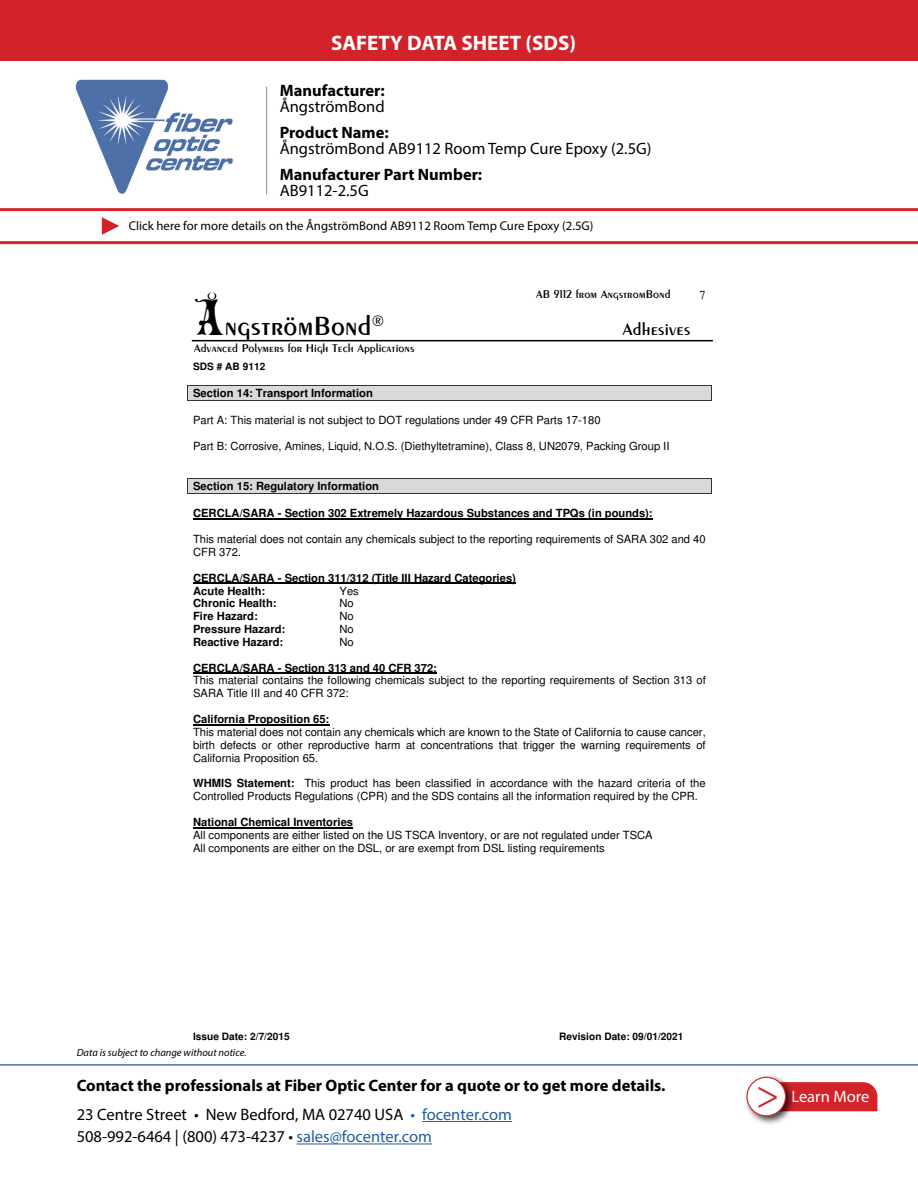
<style>
.page{position:relative;width:918px;height:1188px;background:#fff}
.page>*{position:absolute;margin:0;border:0;box-sizing:border-box;transform-origin:0 0}
.t1{font:42px "Minion Pro";color:#d2232a}
.t2{font:28.5px "Penwin";color:#000}
.t3{font:700 21px "Myriad Pro";color:#fff}
.t4{font:18.3px "Penwin";color:#000}
.t5{font:16.5px/22.5px "Myriad Pro";color:#000}
.t6{font:700 16.5px/16.5px "Myriad Pro";color:#000}
.t7{font:16.5px "Myriad Pro";color:#fff}
.t8{font:12.75px "Myriad Pro";color:#000}
.t9{font:12.15px "Penwin";color:#000}
.t10{font:12.15px "Times";color:#000}
.t11{font:11.25px/12.9px "Helvetica";color:#000}
.t12{font:700 11.25px/12.9px "Helvetica";color:#000}
.t13{font:italic 10.5px "Myriad Pro";color:#000}
.t14{font:700 10.2px "Helvetica";color:#000}
.s1{font-weight:400}
.s2{font-weight:700}
.s3{font-family:"Max Circus";font-size:48.75px}
.s4{color:#215e9e}
</style>
<div class="page">
<hr style="left:422px;top:1121px;width:90px;height:1px;background:#215e9e">
<hr style="left:297px;top:1144px;width:135px;height:1px;background:#215e9e">
<hr style="left:0;top:1064px;width:918px;height:2px;background:#4f70a8">
<img style="left:75px;top:79px;width:158px;height:115px">
<hr style="left:266px;top:87px;width:1px;height:107px;background:#8a8c8e">
<div style="left:796px;top:1082px;width:81px;height:29px;background:#d2232a"></div>
<div style="left:743px;top:1074px;width:53px;height:52px;background:#000;opacity:.75"></div>
<div style="left:747px;top:1077px;width:39px;height:39px;background:#fff;border-radius:50%"></div>
<div style="left:746px;top:1077px;width:40px;height:39px;border:1px solid #d2232a;border-radius:50%"></div>
<hr style="left:0;top:241px;width:918px;height:3px;background:#d2232a">
<hr style="left:0;top:208px;width:918px;height:3px;background:#d2232a">
<svg style="left:102px;top:217px;width:17px;height:18px"></svg>
<div style="left:0;top:0;width:918px;height:60px;background:#d2232a"></div>
<svg style="left:191px;top:340px;width:297px;height:2px"></svg>
<hr style="left:192px;top:340px;width:521px;height:1px;background:#000">
<div style="left:188px;top:385px;width:523px;height:15px;background:#d9d9d9"></div>
<hr style="left:188px;top:385px;width:523px;height:1px;background:#333">
<hr style="left:188px;top:400px;width:523px;height:1px;background:#333">
<svg style="left:187px;top:385px;width:1px;height:16px"></svg>
<svg style="left:711px;top:385px;width:1px;height:16px"></svg>
<div style="left:188px;top:479px;width:523px;height:14px;background:#d9d9d9"></div>
<hr style="left:188px;top:478px;width:523px;height:1px;background:#333">
<hr style="left:188px;top:493px;width:523px;height:1px;background:#333">
<svg style="left:187px;top:478px;width:1px;height:16px"></svg>
<svg style="left:711px;top:478px;width:1px;height:16px"></svg>
<hr style="left:193px;top:518px;width:460px;height:2px;background:#000">
<hr style="left:193px;top:583px;width:323px;height:1px;background:#000">
<hr style="left:193px;top:673px;width:244px;height:1px;background:#000">
<hr style="left:193px;top:724px;width:136px;height:2px;background:#000">
<hr style="left:193px;top:827px;width:160px;height:1px;background:#000">
<p class="t3" style="left:331px;top:29px;width:246px">SAFETY DATA SHEET (SDS)</p>
<p class="t6" style="left:280px;top:81px;width:107px">Manufacturer:<br><span class="s1">ÅngströmBond</span></p>
<p class="t5" style="left:280px;top:124px;width:373px;line-height:16.5px"><span class="s2">Product Name:<br></span>ÅngströmBond AB9112 Room Temp Cure Epoxy (2.5G)</p>
<p class="t6" style="left:280px;top:165px;width:204px">Manufacturer Part Number:</p>
<p class="t5" style="left:280px;top:179px;width:90px">AB9112-2.5G</p>
<p class="t8" style="left:129px;top:218px;width:466px">Click here for more details on the ÅngströmBond AB9112 Room Temp Cure Epoxy (2.5G)</p>
<p class="t2" style="left:193px;top:308px;width:192px"><span class="s3">Å</span>ngströmBond<sup>®</sup></p>
<p class="t9" style="left:194px;top:341px;width:222px">Advanced Polymers for High Tech Applications</p>
<p class="t14" style="left:193px;top:362px;width:74px">SDS # AB 9112</p>
<p class="t9" style="left:536px;top:287px;width:136px">AB 9112 from AngstromBond</p>
<p class="t4" style="left:623px;top:318px;width:69px">Adhesives</p>
<p class="t10" style="left:700px;top:288px;width:8px">7</p>
<p class="t12" style="left:193px;top:388px;width:181px">Section 14: Transport Information</p>
<p class="t11" style="left:193px;top:415px;width:409px">Part A: This material is not subject to DOT regulations under 49 CFR Parts 17-180</p>
<p class="t11" style="left:193px;top:441px;width:478px">Part B: Corrosive, Amines, Liquid, N.O.S. (Diethyltetramine), Class 8, UN2079, Packing Group II</p>
<p class="t12" style="left:193px;top:481px;width:187px">Section 15: Regulatory Information</p>
<p class="t12" style="left:193px;top:508px;width:461px">CERCLA/SARA - Section 302 Extremely Hazardous Substances and TPQs (in pounds):</p>
<p class="t11" style="left:193px;top:534px;width:514px">This material does not contain any chemicals subject to the reporting requirements of SARA 302 and 40<br>CFR 372.</p>
<p class="t12" style="left:193px;top:572px;width:324px">CERCLA/SARA - Section 311/312 (Title III Hazard Categories)<br>Acute Health:</p>
<p class="t11" style="left:340px;top:585px;width:21px">Yes</p>
<p class="t12" style="left:193px;top:598px;width:85px">Chronic Health:</p>
<p class="t11" style="left:340px;top:598px;width:16px">No</p>
<p class="t12" style="left:193px;top:611px;width:66px">Fire Hazard:</p>
<p class="t11" style="left:340px;top:611px;width:16px">No</p>
<p class="t12" style="left:193px;top:624px;width:94px">Pressure Hazard:</p>
<p class="t11" style="left:340px;top:624px;width:16px">No</p>
<p class="t12" style="left:193px;top:637px;width:92px">Reactive Hazard:</p>
<p class="t11" style="left:340px;top:636px;width:16px">No</p>
<p class="t11" style="left:193px;top:662px;width:514px"><span class="s2">CERCLA/SARA - Section 313 and 40 CFR 372:<br></span>This material contains the following chemicals subject to the reporting requirements of Section 313 of<br>SARA Title III and 40 CFR 372:</p>
<p class="t11" style="left:193px;top:714px;width:514px"><span class="s2">California Proposition 65:<br></span>This material does not contain any chemicals which are known to the State of California to cause cancer, birth defects or other reproductive harm at concentrations that trigger the warning requirements of California Proposition 65.</p>
<p class="t11" style="left:193px;top:778px;width:514px"><span class="s2">WHMIS Statement:</span> This product has been classified in accordance with the hazard criteria of the<br>Controlled Products Regulations (CPR) and the SDS contains all the information required by the CPR.</p>
<p class="t11" style="left:193px;top:817px;width:461px"><span class="s2">National Chemical Inventories<br></span>All components are either listed on the US TSCA Inventory, or are not regulated under TSCA<br>All components are either on the DSL, or are exempt from DSL listing requirements</p>
<p class="t14" style="left:193px;top:1033px;width:98px">Issue Date: 2/7/2015</p>
<p class="t14" style="left:559px;top:1033px;width:126px">Revision Date: 09/01/2021</p>
<p class="t13" style="left:77px;top:1046px;width:171px">Data is subject to change without notice.</p>
<p class="t6" style="left:77px;top:1076px;width:590px">Contact the professionals at Fiber Optic Center for a quote or to get more details.</p>
<p class="t5" style="left:77px;top:1103px;width:437px">23 Centre Street • New Bedford, MA 02740 USA <span class="s4">• focenter.com<br></span>508-992-6464 | (800) 473-4237 • <span class="s4">sales@focenter.com</span></p>
<p class="t1" style="left:756px;top:1066px;width:25px">&gt;</p>
<p class="t7" style="left:791px;top:1087px;width:79px">Learn More</p>
</div>
